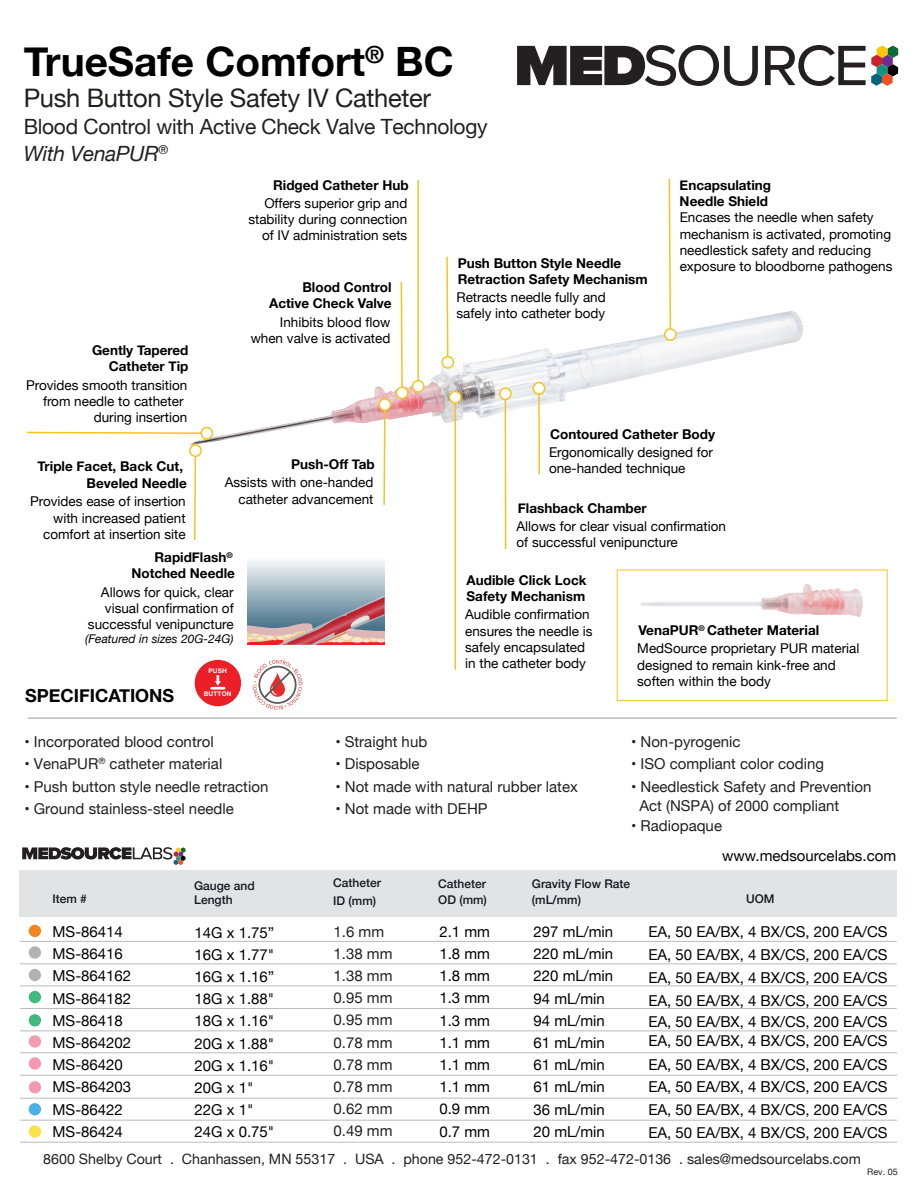
<style>
.page{position:relative;width:918px;height:1188px;background:#fff}
.page>*{position:absolute;margin:0;border:0;box-sizing:border-box;transform-origin:0 0}
.t1{font:700 40.5px "Helvetica Neue";color:#000}
.t2{font:25.5px "Helvetica Neue";letter-spacing:-.015em;color:#221f1f}
.t3{font:21px/27px "Helvetica Neue";letter-spacing:-.015em;color:#221f1f}
.t4{font:700 18px "Helvetica Neue";color:#010101}
.t5{font:15px/22.2px "Helvetica Neue";color:#000;text-align:justify}
.t6{font:15px/22.2px "Helvetica Neue";color:#231f20}
.t7{font:15px/22.2px "Helvetica Neue";color:#010101}
.t8{font:14.25px "Helvetica Neue";color:#231f20}
.t9{font:13.5px/16.2px "Helvetica Neue";color:#000}
.t10{font:700 13.5px/16.2px "Helvetica Neue";color:#000;text-align:right}
.t11{font:500 12px/14.4px "Helvetica Neue";color:#111921}
.t12{font:italic 12px "Helvetica Neue";color:#000}
.t13{font:9px "Helvetica Neue";color:#241f20}
.t14{font:700 6.45px "Helvetica Neue";letter-spacing:.035em;color:#fff}
.s1{font-style:italic}
.s2{font-weight:700}
</style>
<div class="page">
<img style="left:625px;top:569px;width:258px;height:48px">
<img style="left:205px;top:311px;width:598px;height:183px">
<svg style="left:22px;top:847px;width:164px;height:18px"></svg>
<svg style="left:253px;top:660px;width:49px;height:50px"></svg>
<div style="left:617px;top:570px;width:271px;height:131px;border:1px solid #f8c421"></div>
<div style="left:20px;top:871px;width:877px;height:46px;background:#e2e3e4"></div>
<svg style="left:441px;top:256px;width:13px;height:113px"></svg>
<svg style="left:27px;top:427px;width:186px;height:113px"></svg>
<hr style="left:505px;top:393px;width:1px;height:156px;background:#f6c322">
<svg style="left:499px;top:387px;width:13px;height:13px"></svg>
<hr style="left:538px;top:388px;width:2px;height:86px;background:#f6c322">
<svg style="left:533px;top:382px;width:12px;height:13px"></svg>
<svg style="left:664px;top:179px;width:13px;height:162px"></svg>
<hr style="left:417px;top:180px;width:2px;height:205px;background:#f8c421">
<svg style="left:378px;top:280px;width:47px;height:225px"></svg>
<hr style="left:455px;top:397px;width:1px;height:273px;background:#f8c421">
<svg style="left:449px;top:391px;width:13px;height:13px"></svg>
<div style="left:195px;top:660px;width:46px;height:46px;background:#ea1f27;border-radius:50%"></div>
<hr style="left:210px;top:687px;width:15px;height:3px;background:#fff">
<svg style="left:215px;top:675px;width:6px;height:11px"></svg>
<svg style="left:247px;top:560px;width:137px;height:24px;background:#d7e0e5"></svg>
<svg style="left:247px;top:584px;width:137px;height:61px;background:#a5959e"></svg>
<hr style="left:20px;top:986px;width:877px;height:1px;background:#b8babc">
<hr style="left:20px;top:1008px;width:877px;height:1px;background:#b8babc">
<hr style="left:20px;top:1031px;width:877px;height:1px;background:#b8babc">
<hr style="left:20px;top:1053px;width:877px;height:1px;background:#b8babc">
<hr style="left:20px;top:1075px;width:877px;height:1px;background:#b8babc">
<hr style="left:20px;top:1142px;width:877px;height:1px;background:#b8babc">
<hr style="left:20px;top:941px;width:877px;height:1px;background:#b8babc">
<hr style="left:20px;top:964px;width:877px;height:1px;background:#b8babc">
<div style="left:29px;top:925px;width:12px;height:12px;background:#f58421;border-radius:50%"></div>
<div style="left:29px;top:946px;width:12px;height:13px;background:#b1b3b3;border-radius:50%"></div>
<div style="left:29px;top:969px;width:12px;height:12px;background:#b1b3b3;border-radius:50%"></div>
<div style="left:29px;top:991px;width:12px;height:12px;background:#42b97c;border-radius:50%"></div>
<div style="left:29px;top:1014px;width:12px;height:12px;background:#42b97c;border-radius:50%"></div>
<div style="left:29px;top:1035px;width:12px;height:13px;background:#f599b1;border-radius:50%"></div>
<div style="left:29px;top:1057px;width:12px;height:13px;background:#f599b1;border-radius:50%"></div>
<div style="left:29px;top:1081px;width:12px;height:12px;background:#f599b1;border-radius:50%"></div>
<hr style="left:20px;top:1098px;width:877px;height:1px;background:#b8babc">
<hr style="left:20px;top:1120px;width:877px;height:1px;background:#b8babc">
<div style="left:29px;top:1103px;width:12px;height:12px;background:#47b0e4;border-radius:50%"></div>
<div style="left:29px;top:1125px;width:12px;height:13px;background:#f9e346;border-radius:50%"></div>
<hr style="left:28px;top:717px;width:869px;height:2px;background:#b8babc">
<svg style="left:517px;top:45px;width:381px;height:41px"></svg>
<h1 class="t1" style="left:24px;top:30px;width:431px">TrueSafe Comfort<sup>®</sup> BC</h1>
<h2 class="t2" style="left:24px;top:79px;width:409px">Push Button Style Safety IV Catheter</h2>
<h3 class="t3" style="left:24px;top:114px;width:465px">Blood Control with Active Check Valve Technology<br><span class="s1">With VenaPUR</span><sup>®</sup></h3>
<p class="t10" style="left:92px;top:342px;width:98px">Gently Tapered<br>Catheter Tip</p>
<p class="t9" style="left:26px;top:377px;width:163px;text-align:right">Provides smooth transition from needle to catheter during insertion</p>
<p class="t10" style="left:38px;top:459px;width:151px">Triple Facet, Back Cut,<br>Beveled Needle</p>
<p class="t9" style="left:30px;top:494px;width:157px;text-align:right">Provides ease of insertion with increased patient comfort at insertion site</p>
<p class="t10" style="left:273px;top:177px;width:137px">Ridged Catheter Hub</p>
<p class="t9" style="left:248px;top:196px;width:161px;text-align:right">Offers superior grip and stability during connection of IV administration sets</p>
<p class="t10" style="left:269px;top:280px;width:124px">Blood Control<br>Active Check Valve</p>
<p class="t9" style="left:251px;top:315px;width:141px;text-align:right">Inhibits blood flow when valve is activated</p>
<p class="t10" style="left:291px;top:457px;width:85px">Push-Off Tab</p>
<p class="t9" style="left:225px;top:475px;width:150px;text-align:right">Assists with one-handed catheter advancement</p>
<p class="t10" style="left:131px;top:549px;width:105px">RapidFlash<sup>®<br></sup>Notched Needle</p>
<p class="t9" style="left:88px;top:584px;width:147px;text-align:right">Allows for quick, clear visual confirmation of successful venipuncture</p>
<p class="t12" style="left:85px;top:630px;width:150px">(Featured in sizes 20G-24G)</p>
<h3 class="t4" style="left:25px;top:681px;width:151px">SPECIFICATIONS</h3>
<p class="t14" style="left:209px;top:666px;width:20px">PUSH</p>
<p class="t14" style="left:204px;top:689px;width:29px">BUTTON</p>
<p class="t14" style="left:208px;top:667px;width:20px">PUSH</p>
<p class="t14" style="left:204px;top:690px;width:29px">BUTTON</p>
<p class="t10" style="left:458px;top:255px;width:191px;text-align:left">Push Button Style Needle<br>Retraction Safety Mechanism</p>
<p class="t9" style="left:456px;top:290px;width:151px">Retracts needle fully and safely into catheter body</p>
<p class="t10" style="left:680px;top:177px;width:93px;text-align:left">Encapsulating<br>Needle Shield</p>
<p class="t9" style="left:680px;top:210px;width:214px">Encases the needle when safety mechanism is activated, promoting needlestick safety and reducing exposure to bloodborne pathogens</p>
<p class="t10" style="left:550px;top:426px;width:166px">Contoured Catheter Body</p>
<p class="t9" style="left:549px;top:445px;width:166px">Ergonomically designed for one-handed technique</p>
<p class="t10" style="left:518px;top:500px;width:130px">Flashback Chamber</p>
<p class="t9" style="left:517px;top:519px;width:211px">Allows for clear visual confirmation of successful venipuncture</p>
<p class="t10" style="left:467px;top:572px;width:122px;text-align:left">Audible Click Lock<br>Safety Mechanism</p>
<p class="t9" style="left:465px;top:607px;width:129px">Audible confirmation ensures the needle is safely encapsulated in the catheter body</p>
<p class="t9" style="left:637px;top:622px;width:224px;line-height:18.1px"><span class="s2">VenaPUR</span><sup>®</sup> <span class="s2">Catheter Material<br></span>MedSource proprietary PUR material</p>
<p class="t9" style="left:637px;top:657px;width:200px">designed to remain kink-free and soften within the body</p>
<p class="t6" style="left:24px;top:731px;width:191px">• Incorporated blood control</p>
<p class="t6" style="left:24px;top:754px;width:199px">• VenaPUR<sup>®</sup> catheter material</p>
<p class="t6" style="left:24px;top:776px;width:245px">• Push button style needle retraction</p>
<p class="t6" style="left:24px;top:799px;width:211px">• Ground stainless-steel needle</p>
<p class="t6" style="left:335px;top:731px;width:93px">• Straight hub</p>
<p class="t6" style="left:335px;top:754px;width:86px">• Disposable</p>
<p class="t6" style="left:335px;top:776px;width:244px">• Not made with natural rubber latex</p>
<p class="t6" style="left:335px;top:799px;width:154px">• Not made with DEHP</p>
<p class="t6" style="left:631px;top:731px;width:111px">• Non-pyrogenic</p>
<p class="t6" style="left:631px;top:754px;width:194px">• ISO compliant color coding</p>
<p class="t6" style="left:639px;top:777px;width:234px;line-height:19.5px;text-indent:-8px">• Needlestick Safety and Prevention<br>Act (NSPA) of 2000 compliant</p>
<p class="t6" style="left:631px;top:815px;width:92px">• Radiopaque</p>
<p class="t5" style="left:722px;top:846px;width:175px">www.medsourcelabs.com</p>
<p class="t11" style="left:194px;top:877px;width:62px">Gauge and<br>Length</p>
<p class="t11" style="left:333px;top:873px;width:49px;line-height:18px">Catheter<br>ID (mm)</p>
<p class="t11" style="left:438px;top:874px;width:50px;line-height:16.5px">Catheter<br>OD (mm)</p>
<p class="t11" style="left:532px;top:875px;width:100px">Gravity Flow Rate</p>
<p class="t11" style="left:52px;top:891px;width:36px">Item #</p>
<p class="t11" style="left:532px;top:892px;width:51px">(mL/mm)</p>
<p class="t11" style="left:746px;top:891px;width:30px">UOM</p>
<p class="t5" style="left:53px;top:921px;width:80px;text-align:left">MS-86414<br>MS-86416<br>MS-864162<br>MS-864182<br>MS-86418<br>MS-864202<br>MS-86420<br>MS-864203<br>MS-86422<br>MS-86424</p>
<p class="t7" style="left:195px;top:922px;width:81px">14G x 1.75”<br>16G x 1.77"<br>16G x 1.16”<br>18G x 1.88"<br>18G x 1.16"<br>20G x 1.88"<br>20G x 1.16"<br>20G x 1"<br>22G x 1"<br>24G x 0.75"</p>
<p class="t6" style="left:334px;top:921px;width:60px">1.6 mm<br>1.38 mm<br>1.38 mm<br>0.95 mm<br>0.95 mm<br>0.78 mm<br>0.78 mm<br>0.78 mm<br>0.62 mm<br>0.49 mm</p>
<p class="t7" style="left:439px;top:921px;width:52px;text-align:justify">2.1 mm 1.8 mm 1.8 mm 1.3 mm 1.3 mm 1.1 mm 1.1 mm 1.1 mm 0.9 mm 0.7 mm</p>
<p class="t7" style="left:534px;top:922px;width:81px">297 mL/min<br>220 mL/min<br>220 mL/min<br>94 mL/min<br>94 mL/min<br>61 mL/min<br>61 mL/min<br>61 mL/min<br>36 mL/min<br>20 mL/min</p>
<p class="t5" style="left:648px;top:921px;width:241px">EA, 50 EA/BX, 4 BX/CS, 200 EA/CS EA, 50 EA/BX, 4 BX/CS, 200 EA/CS EA, 50 EA/BX, 4 BX/CS, 200 EA/CS EA, 50 EA/BX, 4 BX/CS, 200 EA/CS EA, 50 EA/BX, 4 BX/CS, 200 EA/CS</p>
<p class="t5" style="left:648px;top:1030px;width:241px;line-height:24.2px">EA, 50 EA/BX, 4 BX/CS, 200 EA/CS<br>EA, 50 EA/BX, 4 BX/CS, 200 EA/CS</p>
<p class="t5" style="left:648px;top:1076px;width:241px;line-height:22.8px">EA, 50 EA/BX, 4 BX/CS, 200 EA/CS EA, 50 EA/BX, 4 BX/CS, 200 EA/CS EA, 50 EA/BX, 4 BX/CS, 200 EA/CS</p>
<p class="t8" style="left:43px;top:1149px;width:819px">8600 Shelby Court . Chanhassen, MN 55317 . USA . phone 952-472-0131 . fax 952-472-0136 . sales@medsourcelabs.com</p>
<p class="t13" style="left:867px;top:1165px;width:32px">Rev. 05</p>
</div>
